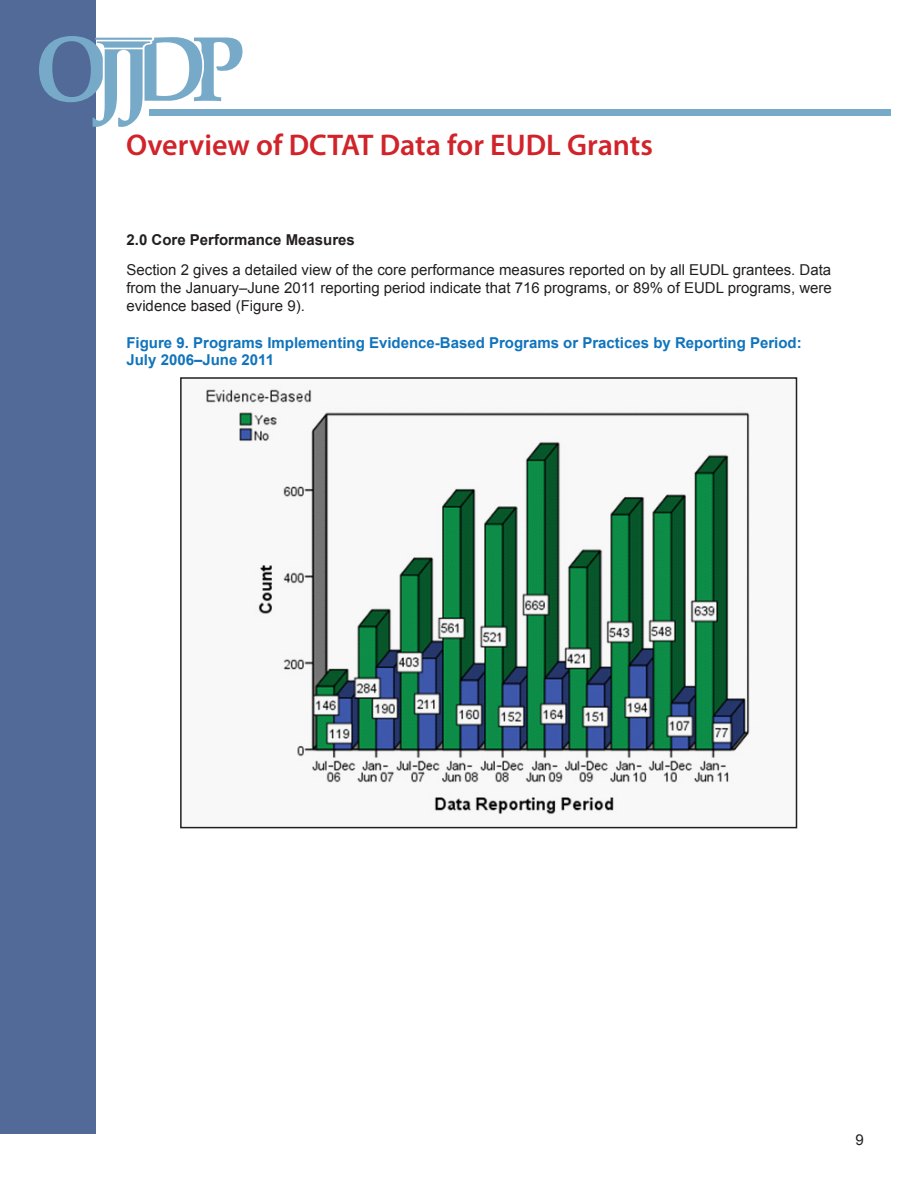
<style>
.page{position:relative;width:918px;height:1188px;background:#fff}
.page>*{position:absolute;margin:0;border:0;box-sizing:border-box;transform-origin:0 0}
.t1{font:600 30px "Myriad Pro";color:#d1232a}
.Memo_Body_Copy{font:15px/18px "Arial";color:#231f20;text-align:justify}
.Figure_Titles{font:700 15px/16.5px "Arial";color:#1074bc}
.Subheadings{font:700 15px "Arial";color:#231f20}
</style>
<div class="page">
<div style="left:0;top:0;width:96px;height:1134px;background:#516a98"></div>
<svg style="left:39px;top:36px;width:204px;height:91px"></svg>
<div style="left:149px;top:110px;width:742px;height:6px;background:#77a9c8"></div>
<img style="left:206px;top:386px;width:544px;height:429px">
<div style="left:180px;top:377px;width:617px;height:451px;border:2px solid #231f20"></div>
<h1 class="t1" style="left:126px;top:125px;width:529px">Overview of DCTAT Data for EUDL Grants</h1>
<p class="Subheadings" style="left:126px;top:230px;width:230px">2.0 Core Performance Measures</p>
<p class="Memo_Body_Copy" style="left:126px;top:261px;width:707px">Section 2 gives a detailed view of the core performance measures reported on by all EUDL grantees. Data from the January–June 2011 reporting period indicate that 716 programs, or 89% of EUDL programs, were evidence based (Figure 9).</p>
<p class="Figure_Titles" style="left:126px;top:335px;width:677px">Figure 9. Programs Implementing Evidence-Based Programs or Practices by Reporting Period:<br>July 2006–June 2011</p>
<p class="Memo_Body_Copy" style="left:856px;top:1131px;width:10px">9</p>
</div>
